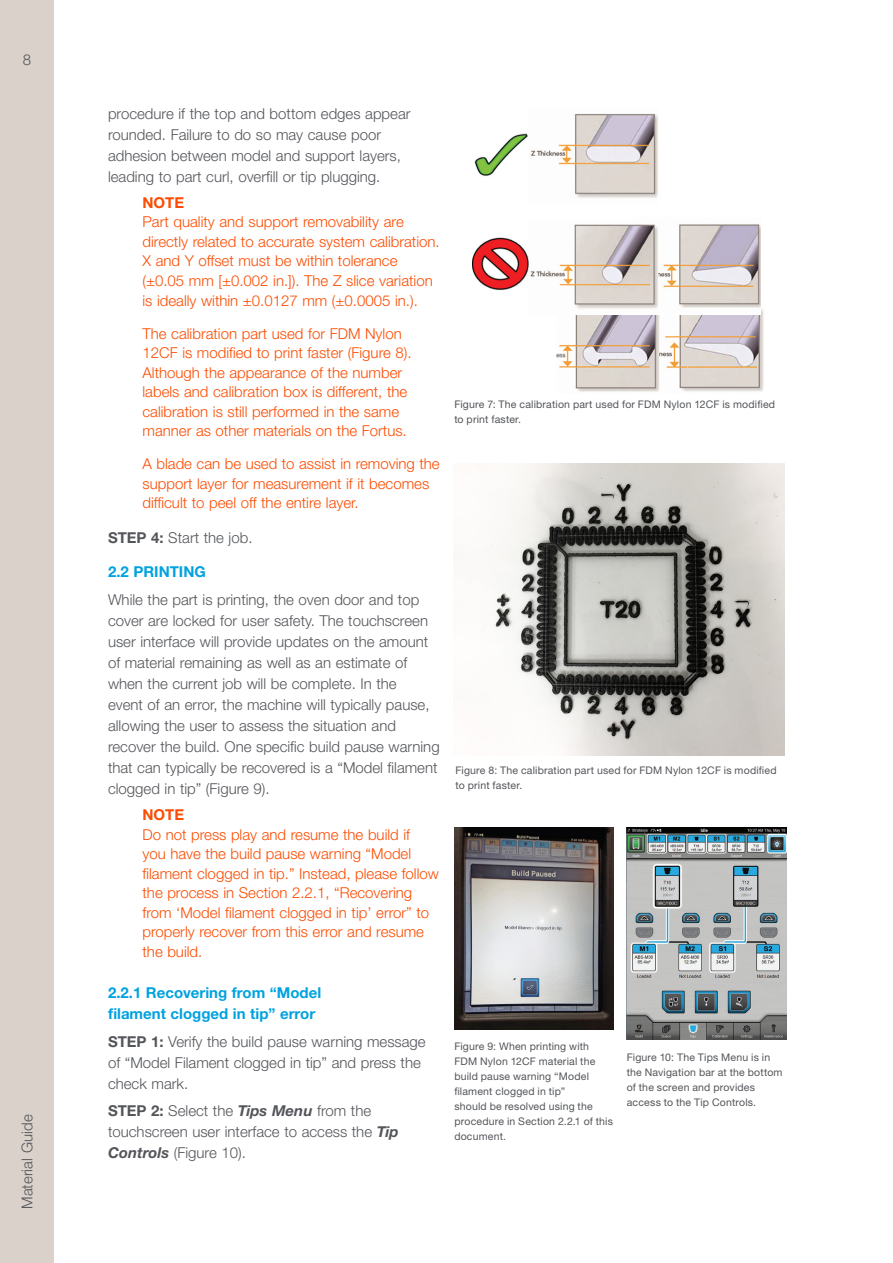
<style>
.page{position:relative;width:893px;height:1263px;background:#fff}
.page>*{position:absolute;margin:0;border:0;box-sizing:border-box;transform-origin:0 0}
.Para{font:300 15px/21px "Helvetica Neue LT Std";color:#54555a}
.Note{font:300 15px/19.5px "Helvetica Neue LT Std";color:#fc4c02}
.Subhead{font:700 15px/21px "Helvetica Neue LT Std";color:#00a2df}
.Caption{font:10.5px/15px "Helvetica Neue LT Std";letter-spacing:.015em;color:#54555a}
.s1{font-weight:700}
.s2{font-weight:700;font-style:italic}
</style>
<div class="page">
<div style="left:0;top:0;width:54px;height:1263px;background:#dad1cb"></div>
<img style="left:454px;top:827px;width:160px;height:202px">
<img style="left:627px;top:827px;width:159px;height:212px">
<img style="left:556px;top:309px;width:207px;height:83px">
<img style="left:473px;top:113px;width:288px;height:201px">
<img style="left:453px;top:464px;width:331px;height:292px">
<p class="Para" style="left:23px;top:49px;width:10px">8</p>
<p class="Para" style="left:16px;top:1209px;width:96px;rotate:-90deg">Material Guide</p>
<p class="Para" style="left:108px;top:103px;width:304px">procedure if the top and bottom edges appear rounded. Failure to do so may cause poor adhesion between model and support layers, leading to part curl, overfill or tip plugging.</p>
<p class="Note" style="left:142px;top:193px;width:299px"><span class="s1">NOTE<br></span>Part quality and support removability are directly related to accurate system calibration.<br>X and Y offset must be within tolerance (±0.05 mm [±0.002 in.]). The Z slice variation is ideally within ±0.0127 mm (±0.0005 in.).</p>
<p class="Note" style="left:142px;top:323px;width:271px">The calibration part used for FDM Nylon 12CF is modified to print faster (Figure 8).<br>Although the appearance of the number labels and calibration box is different, the calibration is still performed in the same manner as other materials on the Fortus.</p>
<p class="Note" style="left:142px;top:454px;width:299px">A blade can be used to assist in removing the support layer for measurement if it becomes difficult to peel off the entire layer.</p>
<p class="Para" style="left:108px;top:526px;width:146px"><span class="s1">STEP 4:</span> Start the job.</p>
<p class="Subhead" style="left:108px;top:561px;width:99px">2.2 PRINTING</p>
<p class="Para" style="left:108px;top:589px;width:333px">While the part is printing, the oven door and top cover are locked for user safety. The touchscreen user interface will provide updates on the amount of material remaining as well as an estimate of when the current job will be complete. In the<br>event of an error, the machine will typically pause, allowing the user to assess the situation and recover the build. One specific build pause warning that can typically be recovered is a “Model filament clogged in tip” (Figure 9).</p>
<p class="Note" style="left:142px;top:805px;width:298px"><span class="s1">NOTE<br></span>Do not press play and resume the build if<br>you have the build pause warning “Model filament clogged in tip.” Instead, please follow the process in Section 2.2.1, “Recovering from ‘Model filament clogged in tip’ error” to properly recover from this error and resume the build.</p>
<p class="Subhead" style="left:108px;top:982px;width:215px">2.2.1 Recovering from “Model filament clogged in tip” error</p>
<p class="Para" style="left:108px;top:1030px;width:319px"><span class="s1">STEP 1:</span> Verify the build pause warning message of “Model Filament clogged in tip” and press the check mark.</p>
<p class="Para" style="left:108px;top:1100px;width:292px"><span class="s1">STEP 2:</span> Select the <span class="s2">Tips Menu</span> from the touchscreen user interface to access the <span class="s2">Tip<br>Controls</span> (Figure 10).</p>
<p class="Caption" style="left:454px;top:396px;width:322px">Figure 7: The calibration part used for FDM Nylon 12CF is modified to print faster.</p>
<p class="Caption" style="left:455px;top:763px;width:323px">Figure 8: The calibration part used for FDM Nylon 12CF is modified to print faster.</p>
<p class="Caption" style="left:454px;top:1039px;width:160px">Figure 9: When printing with<br>FDM Nylon 12CF material the build pause warning “Model filament clogged in tip”<br>should be resolved using the procedure in Section 2.2.1 of this document.</p>
<p class="Caption" style="left:627px;top:1050px;width:157px">Figure 10: The Tips Menu is in the Navigation bar at the bottom of the screen and provides access to the Tip Controls.</p>
</div>
